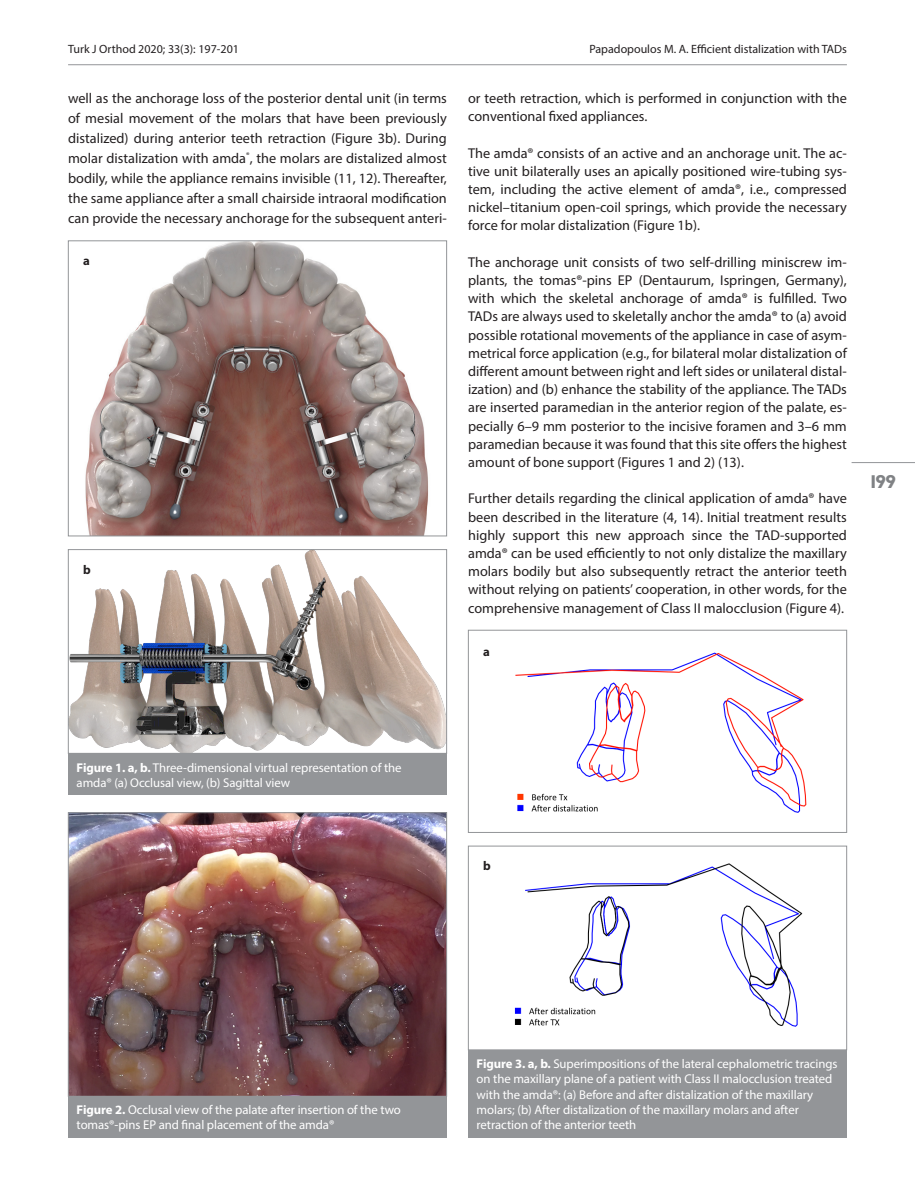
<style>
.page{position:relative;width:915px;height:1191px;background:#fff}
.page>*{position:absolute;margin:0;border:0;box-sizing:border-box;transform-origin:0 0}
.t1{font:18px "billcorporatenarrow super";color:#808285}
.t2{font:14.25px/18.1px "Myriad Pro";color:#231f20;text-align:justify}
.t3{font:12.75px/15.3px "Myriad Pro";letter-spacing:-.005em;color:#fff}
.t4{font:700 12.75px "Myriad Pro";color:#231f20}
.t5{font:12px "Myriad Pro";color:#231f20}
.s1{font-weight:700}
</style>
<div class="page">
<img style="left:70px;top:551px;width:374px;height:200px">
<div style="left:68px;top:549px;width:378px;height:204px;border:1px solid #939598"></div>
<div style="left:68px;top:753px;width:378px;height:42px;background:#939598"></div>
<img style="left:85px;top:243px;width:344px;height:291px">
<div style="left:68px;top:241px;width:378px;height:295px;border:1px solid #939598"></div>
<img style="left:514px;top:863px;width:289px;height:164px">
<div style="left:468px;top:846px;width:378px;height:204px;border:1px solid #939598"></div>
<div style="left:468px;top:1050px;width:378px;height:87px;background:#939598"></div>
<img style="left:515px;top:652px;width:292px;height:161px">
<div style="left:468px;top:630px;width:378px;height:202px;border:1px solid #939598"></div>
<img style="left:70px;top:814px;width:374px;height:280px">
<div style="left:68px;top:812px;width:378px;height:284px;border:1px solid #939598"></div>
<div style="left:68px;top:1096px;width:378px;height:41px;background:#939598"></div>
<hr style="left:68px;top:64px;width:778px;height:1px;background:#939598">
<hr style="left:851px;top:462px;width:63px;height:1px;background:#939598">
<p class="t5" style="left:68px;top:42px;width:172px">Turk J Orthod 2020; 33(3): 197-201</p>
<p class="t5" style="left:589px;top:42px;width:259px">Papadopoulos M. A. Efficient distalization with TADs</p>
<p class="t2" style="left:68px;top:88px;width:380px;line-height:20px">well as the anchorage loss of the posterior dental unit (in terms of mesial movement of the molars that have been previously distalized) during anterior teeth retraction (Figure 3b). During molar distalization with amda<sup>®</sup>, the molars are distalized almost bodily, while the appliance remains invisible (11, 12). Thereafter, the same appliance after a small chairside intraoral modification can provide the necessary anchorage for the subsequent anteri-</p>
<p class="t2" style="left:468px;top:89px;width:380px">or teeth retraction, which is performed in conjunction with the conventional fixed appliances.</p>
<p class="t2" style="left:468px;top:144px;width:380px">The amda® consists of an active and an anchorage unit. The ac&shy;tive unit bilaterally uses an apically positioned wire-tubing sys&shy;tem, including the active element of amda®, i.e., compressed nickel–titanium open-coil springs, which provide the necessary force for molar distalization (Figure 1b).</p>
<p class="t2" style="left:468px;top:253px;width:380px">The anchorage unit consists of two self-drilling miniscrew im&shy;plants, the tomas®-pins EP (Dentaurum, Ispringen, Germany), with which the skeletal anchorage of amda® is fulfilled. Two TADs are always used to skeletally anchor the amda® to (a) avoid possible rotational movements of the appliance in case of asym&shy;metrical force application (e.g., for bilateral molar distalization of different amount between right and left sides or unilateral distal&shy;ization) and (b) enhance the stability of the appliance. The TADs are inserted paramedian in the anterior region of the palate, es&shy;pecially 6–9 mm posterior to the incisive foramen and 3–6 mm paramedian because it was found that this site offers the highest amount of bone support (Figures 1 and 2) (13).</p>
<p class="t2" style="left:468px;top:489px;width:380px">Further details regarding the clinical application of amda® have been described in the literature (4, 14). Initial treatment results highly support this new approach since the TAD-supported amda® can be used efficiently to not only distalize the maxillary molars bodily but also subsequently retract the anterior teeth without relying on patients’ cooperation, in other words, for the comprehensive management of Class II malocclusion (Figure 4).</p>
<p class="t4" style="left:83px;top:252px;width:8px">a</p>
<p class="t4" style="left:83px;top:561px;width:9px">b</p>
<p class="t4" style="left:483px;top:643px;width:8px">a</p>
<p class="t1" style="left:870px;top:469px;width:27px">199</p>
<p class="t3" style="left:77px;top:759px;width:326px"><span class="s1">Figure 1. a, b.</span> Three-dimensional virtual representation of the amda® (a) Occlusal view, (b) Sagittal view</p>
<p class="t4" style="left:483px;top:858px;width:9px">b</p>
<p class="t3" style="left:77px;top:1101px;width:326px"><span class="s1">Figure 2.</span> Occlusal view of the palate after insertion of the two tomas®-pins EP and final placement of the amda®</p>
<p class="t3" style="left:476px;top:1056px;width:362px"><span class="s1">Figure 3. a, b.</span> Superimpositions of the lateral cephalometric tracings on the maxillary plane of a patient with Class II malocclusion treated with the amda®: (a) Before and after distalization of the maxillary molars; (b) After distalization of the maxillary molars and after retraction of the anterior teeth</p>
</div>
